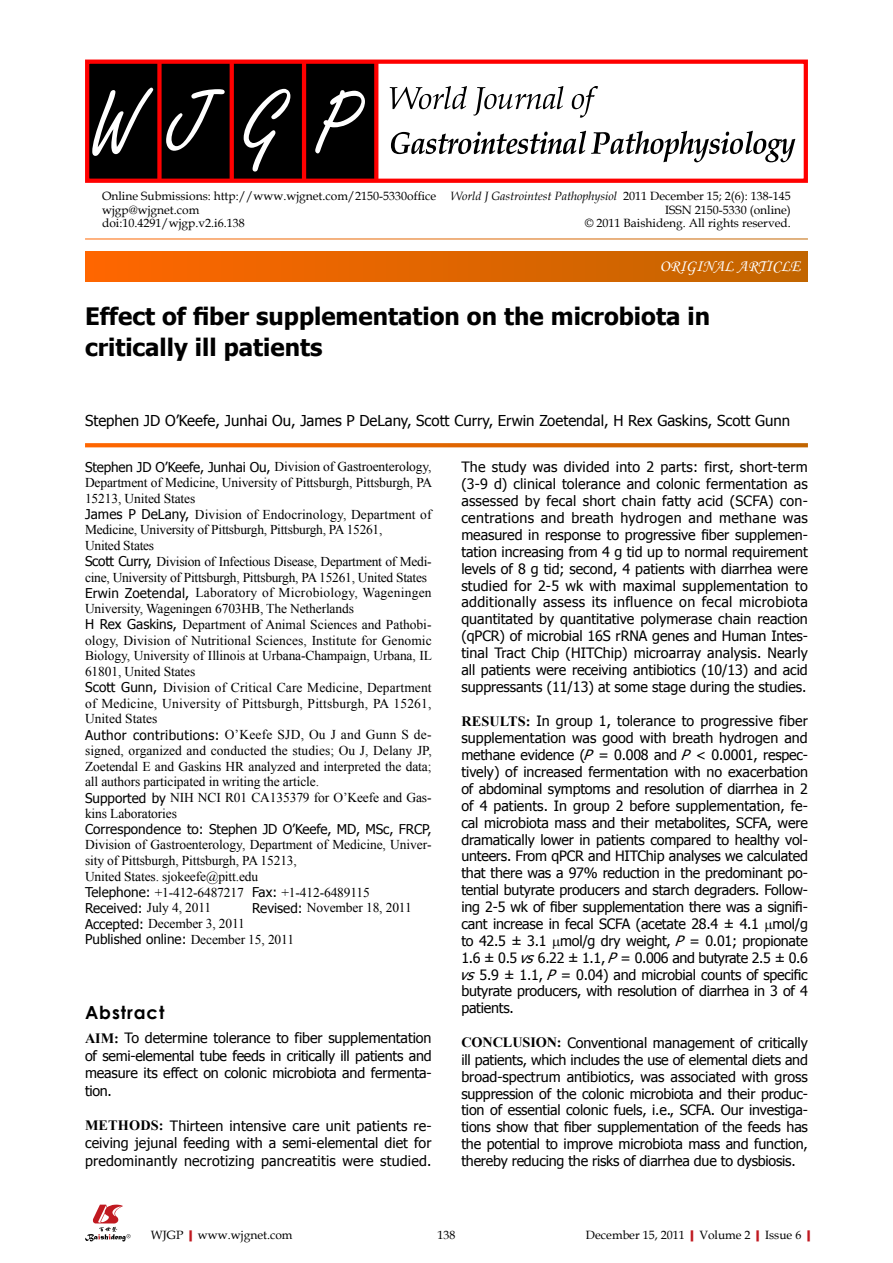
<style>
.page{position:relative;width:893px;height:1263px;background:#fff}
.page>*{position:absolute;margin:0;border:0;box-sizing:border-box;transform-origin:0 0}
.t1{font:700 24px/31.5px "Tahoma";color:#000}
.t2{font:700 18px "Century Gothic";letter-spacing:.05em;color:#000}
.t3{font:16.5px "Monotype Corsiva";color:#fff}
.t4{font:15px "Tahoma";color:#000}
.t5{font:14.25px/17px "Tahoma";letter-spacing:-.01em;color:#000;text-align:justify}
.t6{font:13.5px/15.8px "Times New Roman";letter-spacing:-.01em;color:#000}
.t7{font:13.5px "Tahoma";color:#000}
.t8{font:12px/13.5px "Book Antiqua";color:#000;text-align:right}
.s1{font-style:italic}
.s2{font-family:"Tahoma"}
.s3{font-family:"Times New Roman";font-weight:700}
.s4{font-family:"Times New Roman"}
.s5{font-weight:700;color:#c01920}
</style>
<div class="page">
<div style="left:85px;top:252px;width:723px;height:29px;background:linear-gradient(to right,#f60,#c16500)"></div>
<svg style="left:85px;top:443px;width:723px;height:4px"></svg>
<svg style="left:85px;top:1204px;width:46px;height:37px"></svg>
<div style="left:87px;top:61px;width:289px;height:121px;background:#000"></div>
<div style="left:157px;top:61px;width:5px;height:121px;background:#f00"></div>
<svg style="left:230px;top:65px;width:4px;height:113px"></svg>
<hr style="left:302px;top:61px;width:4px;height:121px;background:#f00">
<svg style="left:374px;top:65px;width:4px;height:113px"></svg>
<div style="left:85px;top:60px;width:723px;height:123px;border:4px solid #f00"></div>
<svg style="left:315px;top:90px;width:50px;height:63px"></svg>
<svg style="left:244px;top:89px;width:46px;height:83px"></svg>
<svg style="left:166px;top:89px;width:59px;height:62px"></svg>
<svg style="left:92px;top:88px;width:61px;height:68px"></svg>
<svg style="left:390px;top:86px;width:208px;height:32px"></svg>
<svg style="left:391px;top:131px;width:404px;height:31px"></svg>
<p class="t8" style="left:102px;top:189px;width:336px;text-align:left">Online Submissions: http://www.wjgnet.com/2150-5330office wjgp@wjgnet.com<br>doi:10.4291/wjgp.v2.i6. 38</p>
<p class="t8" style="left:451px;top:189px;width:342px"><span class="s1">World J Gastrointest Pathophysiol</span> 2011 December 15; 2(6): 38-145<br>ISSN 2150-5330 (online)<br>© 2011 Baishideng. All rights reserved.</p>
<p class="t3" style="left:660px;top:256px;width:142px">ORIGINAL ARTICLE</p>
<h1 class="t1" style="left:85px;top:298px;width:626px">Effect of fiber supplementation on the microbiota in critically ill patients</h1>
<p class="t4" style="left:85px;top:410px;width:707px">Stephen JD O’Keefe, Junhai Ou, James P DeLany, Scott Curry, Erwin Zoetendal, H Rex Gaskins, Scott Gunn</p>
<p class="t6" style="left:85px;top:459px;width:349px"><span class="s2">Stephen JD O’Keefe, Junhai Ou,</span> Division of Gastroenterology, Department of Medicine, University of Pittsburgh, Pittsburgh, PA 15213, United States<br><span class="s2">James P DeLany,</span> Division of Endocrinology, Department of Medicine, University of Pittsburgh, Pittsburgh, PA 15261,<br>United States<br><span class="s2">Scott Curry,</span> Division of Infectious Disease, Department of Medi&shy;cine, University of Pittsburgh, Pittsburgh, PA 15261, United States <span class="s2">Erwin Zoetendal,</span> Laboratory of Microbiology, Wageningen University, Wageningen 6703HB, The Netherlands<br><span class="s2">H Rex Gaskins,</span> Department of Animal Sciences and Pathobi&shy;ology, Division of Nutritional Sciences, Institute for Genomic Biology, University of Illinois at Urbana-Champaign, Urbana, IL 61801, United States<br><span class="s2">Scott Gunn,</span> Division of Critical Care Medicine, Department of Medicine, University of Pittsburgh, Pittsburgh, PA 15261, United States<br><span class="s2">Author contributions:</span> O’Keefe SJD, Ou J and Gunn S de&shy;signed, organized and conducted the studies; Ou J, Delany JP, Zoetendal E and Gaskins HR analyzed and interpreted the data; all authors participated in writing the article.<br><span class="s2">Supported by</span> NIH NCI R01 CA135379 for O’Keefe and Gas&shy;kins Laboratories</p>
<p class="t7" style="left:85px;top:820px;width:348px">Correspondence to: Stephen JD O’Keefe, MD, MSc, FRCP,</p>
<p class="t6" style="left:85px;top:837px;width:348px">Division of Gastroenterology, Department of Medicine, Univer&shy;sity of Pittsburgh, Pittsburgh, PA 15213,<br>United States. sjokeefe@pitt.edu<br><span class="s2">Telephone:</span> +1-412-6487217 <span class="s2">Fax:</span> +1-412-6489115<br><span class="s2">Received:</span> July 4, 2011</p>
<p class="t5" style="left:461px;top:458px;width:348px">The study was divided into 2 parts: first, short-term (3-9 d) clinical tolerance and colonic fermentation as assessed by fecal short chain fatty acid (SCFA) con&shy;centrations and breath hydrogen and methane was measured in response to progressive fiber supplemen&shy;tation increasing from 4 g tid up to normal requirement levels of 8 g tid; second, 4 patients with diarrhea were studied for 2-5 wk with maximal supplementation to additionally assess its influence on fecal microbiota quantitated by quantitative polymerase chain reaction (qPCR) of microbial 16S rRNA genes and Human Intes&shy;tinal Tract Chip (HITChip) microarray analysis. Nearly all patients were receiving antibiotics (10/13) and acid suppressants (11/13) at some stage during the studies.</p>
<p class="t5" style="left:459px;top:712px;width:350px"><span class="s3">RESULTS:</span> In group 1, tolerance to progressive fiber supplementation was good with breath hydrogen and methane evidence (<span class="s1">P</span> = 0.008 and <span class="s1">P</span> &lt; 0.0001, respec&shy;tively) of increased fermentation with no exacerbation of abdominal symptoms and resolution of diarrhea in 2 of 4 patients. In group 2 before supplementation, fe&shy;cal microbiota mass and their metabolites, SCFA, were dramatically lower in patients compared to healthy vol&shy;unteers. From qPCR and HITChip analyses we calculated that there was a 97% reduction in the predominant po&shy;tential butyrate producers and starch degraders. Follow&shy;ing 2-5 wk of fiber supplementation there was a signifi&shy;cant increase in fecal SCFA (acetate 28.4 ± 4.1 mol/g to 42.5 ± 3.1 mol/g dry weight, <span class="s1">P</span> = 0.01; propionate 1.6 ± 0.5 <span class="s1">vs</span>6.22 ± 1.1, <span class="s1">P</span> = 0.006 and butyrate 2.5 ± 0.6 <span class="s1">vs</span>5.9 ± 1.1, <span class="s1">P</span> = 0.04) and microbial counts of specific butyrate producers, with resolution of diarrhea in 3 of 4 patients.</p>
<p class="t5" style="left:461px;top:1033px;width:348px"><span class="s3">CONCLUSION:</span> Conventional management of critically ill patients, which includes the use of elemental diets and broad-spectrum antibiotics, was associated with gross suppression of the colonic microbiota and their produc&shy;tion of essential colonic fuels, i.e., SCFA. Our investiga&shy;tions show that fiber supplementation of the feeds has the potential to improve microbiota mass and function, thereby reducing the risks of diarrhea due to dysbiosis.</p>
<p class="t6" style="left:252px;top:900px;width:161px"><span class="s2">Revised:</span> November 18, 2011</p>
<p class="t6" style="left:85px;top:915px;width:161px"><span class="s2">Accepted:</span> December 3, 2011</p>
<p class="t7" style="left:85px;top:930px;width:211px">Published online: <span class="s4">December 15, 2011</span></p>
<p class="t2" style="left:85px;top:999px;width:81px">Abstract</p>
<p class="t5" style="left:85px;top:1028px;width:348px;line-height:17.5px"><span class="s3">AIM:</span> To determine tolerance to fiber supplementation of semi-elemental tube feeds in critically ill patients and measure its effect on colonic microbiota and fermenta&shy;tion.</p>
<p class="t5" style="left:85px;top:1116px;width:348px;line-height:17.5px"><span class="s3">METHODS:</span> Thirteen intensive care unit patients re&shy;ceiving jejunal feeding with a semi-elemental diet for predominantly necrotizing pancreatitis were studied.</p>
<p class="t8" style="left:151px;top:1227px;width:143px">WJGP<span class="s5">|</span>www.wjgnet.com</p>
<p class="t8" style="left:437px;top:1227px;width:19px">138</p>
<p class="t8" style="left:586px;top:1227px;width:231px">December 15, 2011<span class="s5">|</span>Volume 2<span class="s5">|</span>Issue 6<span class="s5">|</span></p>
</div>
